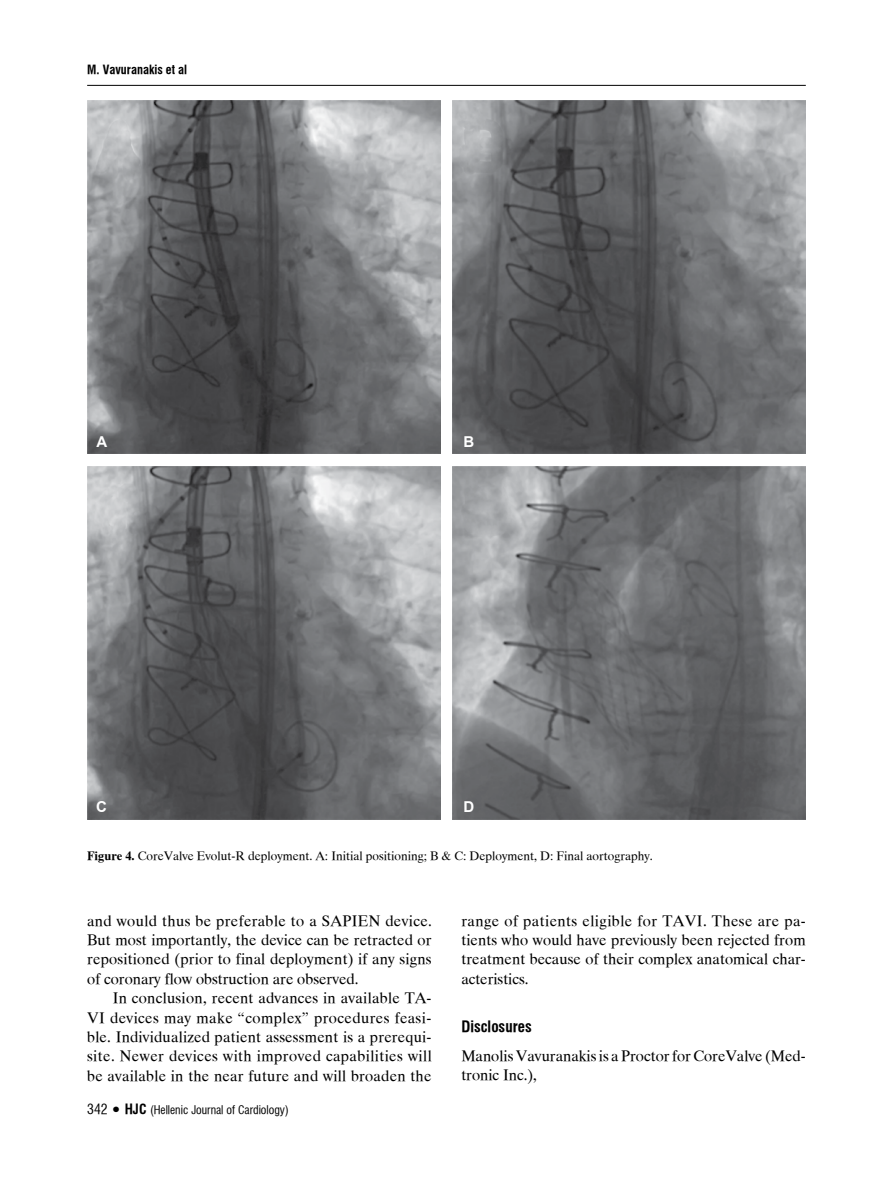
<style>
.page{position:relative;width:893px;height:1191px;background:#fff}
.page>*{position:absolute;margin:0;border:0;box-sizing:border-box;transform-origin:0 0}
.t1{font:15.75px/19.4px "UB Times";color:#000;text-align:justify}
.t2{font:15.75px "UB Helvetica Cond Bold";color:#000}
.t3{font:700 15px "Arial";color:#fff}
.t4{font:12.75px "UB Times";color:#000}
.t5{font:12.75px "UB Helvetica Cond Bold";color:#000}
.t6{font:12px "UB Helvetica Cond";color:#000}
.s1{font-family:"UB Times Bold"}
.s2{font-size:14.25px}
.s3{font-size:13.5px}
.s4{font-family:"UB Helvetica Cond Bold";font-size:14.25px}
</style>
<div class="page">
<hr style="left:87px;top:85px;width:719px;height:1px;background:#000">
<img style="left:87px;top:466px;width:353px;height:353px">
<img style="left:453px;top:466px;width:353px;height:353px">
<img style="left:87px;top:100px;width:353px;height:353px">
<img style="left:453px;top:100px;width:353px;height:353px">
<p class="t5" style="left:87px;top:63px;width:102px">M. Vavuranakis et al</p>
<p class="t3" style="left:96px;top:431px;width:12px">A</p>
<p class="t3" style="left:96px;top:797px;width:12px">C</p>
<p class="t3" style="left:464px;top:431px;width:12px">B</p>
<p class="t3" style="left:464px;top:797px;width:12px">D</p>
<p class="t4" style="left:87px;top:844px;width:567px"><span class="s1">Figure 4.</span> CoreValve Evolut-R deployment. A: Initial positioning; B &amp; C: Deployment, D: Final aortography.</p>
<p class="t1" style="left:87px;top:909px;width:346px">and would thus be preferable to a SAPIEN device.<br>But most importantly, the device can be retracted or repositioned (prior to final deployment) if any signs of coronary flow obstruction are observed.</p>
<p class="t1" style="left:87px;top:986px;width:346px;text-indent:26px">In conclusion, recent advances in available TA-VI devices may make “complex” procedures feasi&shy;ble. Individualized patient assessment is a prerequi&shy;site. Newer devices with improved capabilities will be available in the near future and will broaden the</p>
<p class="t6" style="left:87px;top:1103px;width:203px"><span class="s2">342</span> <span class="s3">•</span> <span class="s4">HJC</span> (Hellenic Journal of Cardiology)</p>
<p class="t1" style="left:461px;top:909px;width:346px">range of patients eligible for TAVI. These are pa&shy;tients who would have previously been rejected from treatment because of their complex anatomical char&shy;acteristics.</p>
<p class="t2" style="left:461px;top:1017px;width:72px">Disclosures</p>
<p class="t1" style="left:461px;top:1044px;width:346px">Manolis Vavuranakis is a Proctor for CoreValve (Med&shy;tronic Inc.),</p>
</div>
